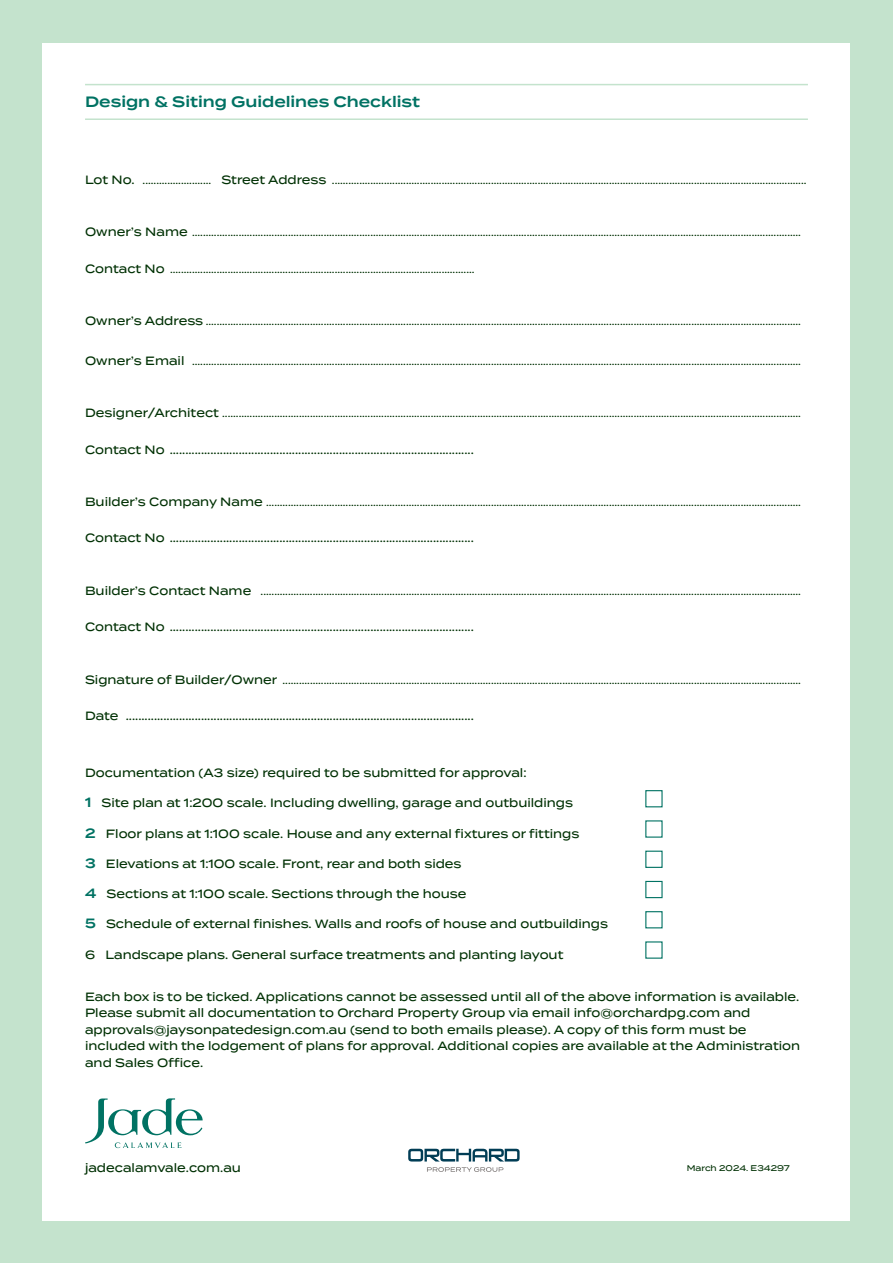
<style>
.page{position:relative;width:893px;height:1263px;background:#c4e3cd}
.page>*{position:absolute;margin:0;border:0;box-sizing:border-box;transform-origin:0 0}
.t1{font:600 15px "Termina";color:#007263}
.t2{font:500 12px/16.5px "Termina";color:#003104;scale:.95 1}
.t3{font:500 10.5px "Termina";color:#003104;scale:.95 1}
.t4{font:500 8.25px "Termina";color:#003104;scale:.95 1}
.s1{font-size:12px}
.s2{font-weight:600;font-size:13.5px;color:#007263}
</style>
<div class="page">
<div style="left:43px;top:43px;width:807px;height:1177px;background:#fff"></div>
<hr style="left:85px;top:118px;width:723px;height:2px;background:#c4e3cd">
<hr style="left:85px;top:84px;width:723px;height:1px;background:#c4e3cd">
<div style="left:645px;top:881px;width:18px;height:17px;border:1px solid #007263"></div>
<div style="left:645px;top:911px;width:18px;height:17px;border:1px solid #007263"></div>
<svg style="left:408px;top:1149px;width:112px;height:12px"></svg>
<svg style="left:427px;top:1167px;width:76px;height:5px"></svg>
<svg style="left:85px;top:1098px;width:118px;height:50px"></svg>
<h1 class="t1" style="left:85px;top:91px;width:337px">Design &amp; Siting Guidelines Checklist</h1>
<p class="t3" style="left:85px;top:172px;width:761px"><span class="s1">Lot No.</span> ......................... <span class="s1">Street Address</span> .............................................................................................................................................................................</p>
<p class="t3" style="left:85px;top:225px;width:755px"><span class="s1">Owner’s Name</span> ..............................................................................................................................................................................................................................</p>
<p class="t3" style="left:85px;top:261px;width:412px"><span class="s1">Contact No</span> ...............................................................................................................</p>
<p class="t3" style="left:85px;top:314px;width:755px"><span class="s1">Owner’s Address</span> .........................................................................................................................................................................................................................</p>
<p class="t3" style="left:85px;top:353px;width:755px"><span class="s1">Owner’s Email</span> ..............................................................................................................................................................................................................................</p>
<p class="t3" style="left:85px;top:406px;width:755px"><span class="s1">Designer/Architect</span> ...................................................................................................................................................................................................................</p>
<p class="t2" style="left:85px;top:441px;width:411px">Contact No .................................................................................................</p>
<p class="t3" style="left:85px;top:495px;width:755px"><span class="s1">Builder’s Company Name</span> ...................................................................................................................................................................................................</p>
<p class="t2" style="left:85px;top:529px;width:411px">Contact No .................................................................................................</p>
<p class="t3" style="left:85px;top:583px;width:755px"><span class="s1">Builder’s Contact Name</span> .....................................................................................................................................................................................................</p>
<p class="t2" style="left:85px;top:618px;width:411px">Contact No .................................................................................................</p>
<p class="t3" style="left:85px;top:672px;width:755px"><span class="s1">Signature of Builder/Owner</span> .............................................................................................................................................................................................</p>
<p class="t2" style="left:85px;top:707px;width:411px">Date ...............................................................................................................</p>
<p class="t2" style="left:85px;top:764px;width:466px">Documentation (A3 size) required to be submitted for approval:</p>
<p class="t2" style="left:85px;top:795px;width:515px"><span class="s2">1</span> Site plan at 1:200 scale. Including dwelling, garage and outbuildings</p>
<p class="t2" style="left:85px;top:825px;width:522px"><span class="s2">2</span> Floor plans at 1:100 scale. House and any external fixtures or fittings</p>
<p class="t2" style="left:85px;top:855px;width:398px"><span class="s2">3</span> Elevations at 1:100 scale. Front, rear and both sides</p>
<p class="t2" style="left:85px;top:885px;width:403px"><span class="s2">4</span> Sections at 1:100 scale. Sections through the house</p>
<p class="t2" style="left:85px;top:916px;width:552px"><span class="s2">5</span> Schedule of external finishes. Walls and roofs of house and outbuildings</p>
<p class="t2" style="left:85px;top:946px;width:505px">6 Landscape plans. General surface treatments and planting layout</p>
<p class="t2" style="left:85px;top:988px;width:754px">Each box is to be ticked. Applications cannot be assessed until all of the above information is available.<br>Please submit all documentation to Orchard Property Group via email info@orchardpg.com and approvals@jaysonpatedesign.com.au (send to both emails please). A copy of this form must be included with the lodgement of plans for approval. Additional copies are available at the Administration and Sales Office.</p>
<p class="t2" style="left:85px;top:1159px;width:166px">jadecalamvale.com.au</p>
<p class="t4" style="left:687px;top:1162px;width:110px">March 2024. E34297</p>
</div>
